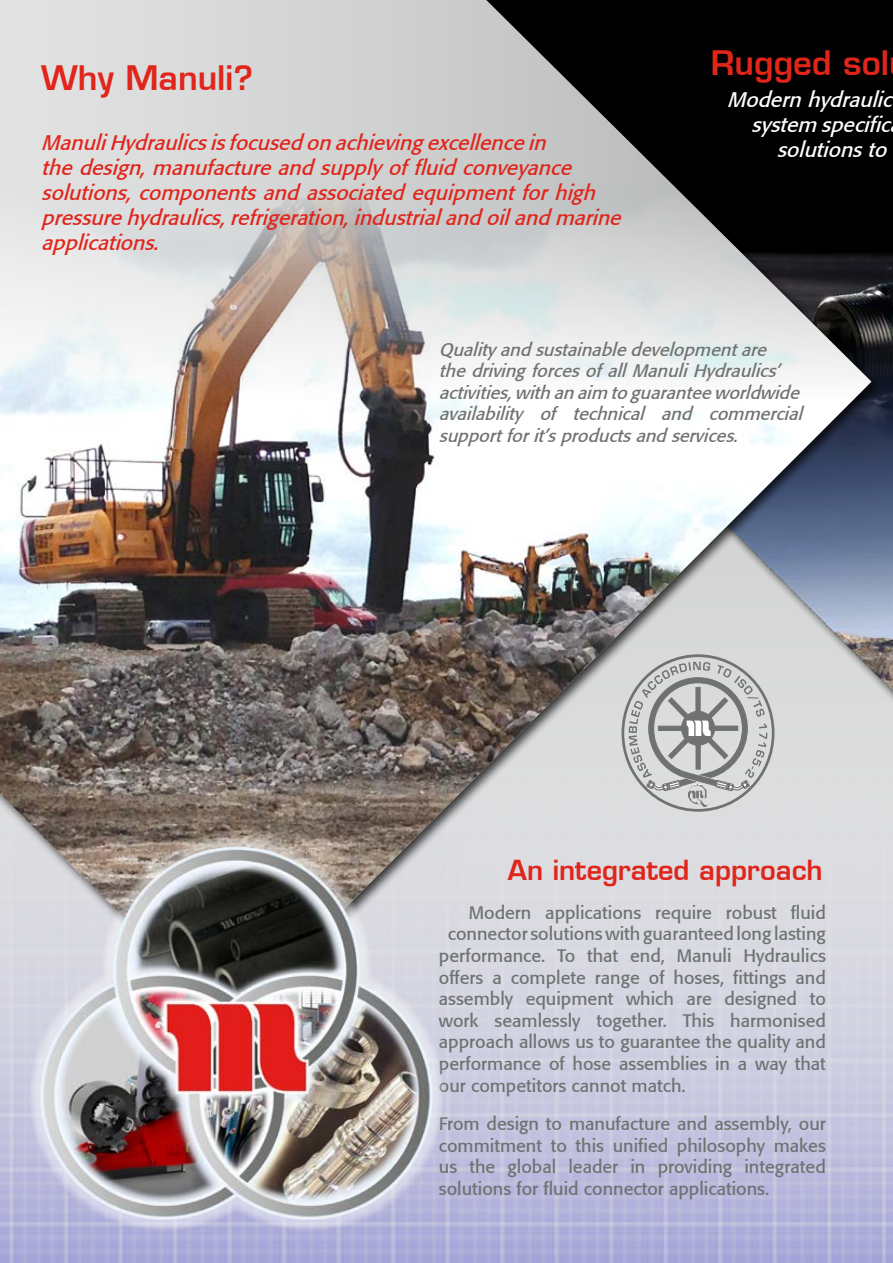
<style>
.page{position:relative;width:893px;height:1263px;background:#fff}
.page>*{position:absolute;margin:0;border:0;box-sizing:border-box;transform-origin:0 0}
.t1{font:600 33px "Eurostile";color:#e1251b}
.t2{font:600 27px "Eurostile";color:#e1251b}
.t3{font:italic 21px/25.2px "Formata";color:#e1251b}
.t4{font:italic 21px/25.2px "Formata";color:#fff;text-align:right}
.t5{font:18px/21.6px "Formata";color:#6f7271;text-align:justify}
.t6{font:italic 18px/21.6px "Formata";color:#6f7271}
</style>
<div class="page">
<svg style="left:183px;top:1035px;width:521px;height:228px"></svg>
<img style="left:710px;top:341px;width:183px;height:922px">
<div style="left:0;top:0;width:884px;height:1035px;background:#000;opacity:.75"></div>
<div style="left:0;top:967px;width:871px;height:56px;background:#d6d6e2"></div>
<img style="left:0;top:0;width:871px;height:967px">
<img style="left:12px;top:838px;width:449px;height:393px">
<div style="left:621px;top:654px;width:153px;height:158px;border:3px solid #6f7271;border-radius:50%"></div>
<svg style="left:629px;top:662px;width:138px;height:130px"></svg>
<img style="left:688px;top:785px;width:20px;height:21px">
<h1 class="t1" style="left:41px;top:58px;width:213px">Why Manuli?</h1>
<p class="t3" style="left:41px;top:130px;width:587px">ManuliHydraulicsisfocusedonachievingexcellencein thedesign,manufactureandsupply offluidconveyance solutions,componentsandassociatedequipmentforhigh pressurehydraulics,refrigeration,industrialandoilandmarine applications.</p>
<h1 class="t1" style="left:711px;top:42px;width:180px">Rugged sol</h1>
<p class="t4" style="left:727px;top:87px;width:173px">Modernhydraulic system specific solutionsto</p>
<p class="t6" style="left:439px;top:338px;width:370px">Quality andsustainabledevelopmentare thedrivingforcesofallManuliHydraulics’ activities,withanaim toguaranteeworldwide availability of technical and commercial supportforit’sproductsandservices.</p>
<h2 class="t2" style="left:508px;top:853px;width:316px">An integrated approach</h2>
<p class="t5" style="left:469px;top:901px;width:359px">Modern applications require robust fluid</p>
<p class="t5" style="left:448px;top:923px;width:380px">connector solutions with guaranteed long lasting</p>
<p class="t5" style="left:439px;top:945px;width:389px">performance. To that end, Manuli Hydraulics</p>
<p class="t5" style="left:439px;top:966px;width:388px">offers a complete range of hoses, fittings and</p>
<p class="t5" style="left:439px;top:988px;width:388px">assembly equipment which are designed to</p>
<p class="t5" style="left:439px;top:1009px;width:389px">work seamlessly together. This harmonised</p>
<p class="t5" style="left:439px;top:1031px;width:388px">approach allows us to guarantee the quality and</p>
<p class="t5" style="left:439px;top:1053px;width:389px">performance of hose assemblies in a way that</p>
<p class="t5" style="left:439px;top:1074px;width:248px">our competitors cannot match.</p>
<p class="t5" style="left:439px;top:1113px;width:389px">From design to manufacture and assembly, our commitment to this unified philosophy makes us the global leader in providing integrated solutions for fluid connector applications.</p>
</div>
